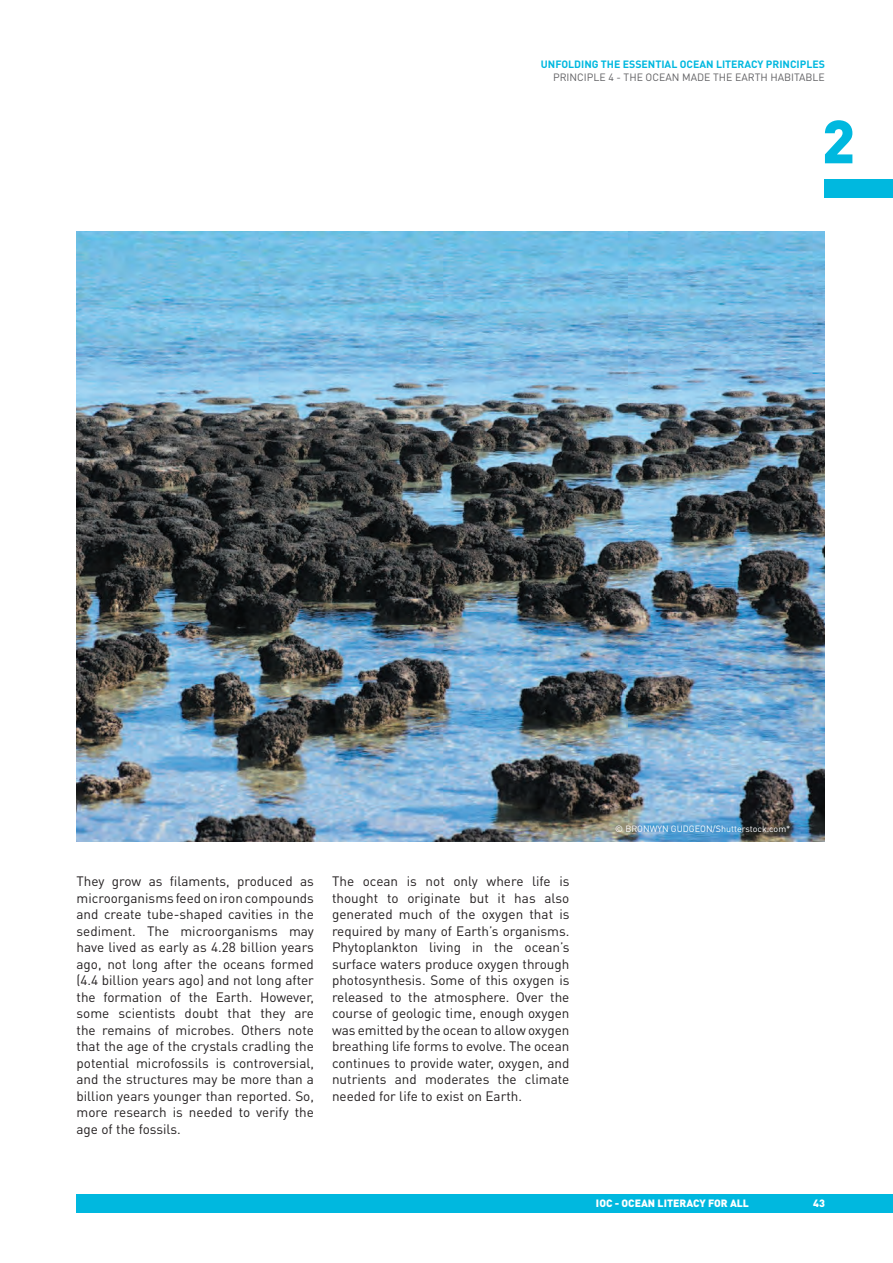
<style>
.page{position:relative;width:893px;height:1263px;background:#fff}
.page>*{position:absolute;margin:0;border:0;box-sizing:border-box;transform-origin:0 0}
.t1{font:900 60px "DINOT";color:#00b8df}
.t2{font:13.5px/16.5px "DINOT";color:#231f20;text-align:justify}
.t3{font:700 10.5px "DINOT";color:#00b8df}
.t4{font:10.5px "DINOT";color:#616164}
.t5{font:900 10.5px "DINOT";color:#fff}
.t6{font:9px "DINOT";color:#fff}
</style>
<div class="page">
<div style="left:77px;top:1194px;width:816px;height:18px;background:#00b8df"></div>
<div style="left:825px;top:179px;width:68px;height:19px;background:#00b8df"></div>
<img style="left:77px;top:232px;width:748px;height:610px">
<p class="t3" style="left:541px;top:57px;width:285px">UNFOLDING THE ESSENTIAL OCEAN LITERACY PRINCIPLES</p>
<p class="t4" style="left:553px;top:71px;width:273px">PRINCIPLE 4 - THE OCEAN MADE THE EARTH HABITABLE</p>
<h1 class="t1" style="left:822px;top:101px;width:35px">2</h1>
<p class="t2" style="left:77px;top:873px;width:239px">They grow as filaments, produced as microorganisms feed on iron compounds and create tube-shaped cavities in the sediment. The microorganisms may have lived as early as 4.28 billion years ago, not long after the oceans formed (4.4 billion years ago) and not long after the formation of the Earth. However, some scientists doubt that they are the remains of microbes. Others note that the age of the crystals cradling the potential microfossils is controversial, and the structures may be more than a billion years younger than reported. So, more research is needed to verify the age of the fossils.</p>
<p class="t2" style="left:332px;top:873px;width:239px">The ocean is not only where life is thought to originate but it has also generated much of the oxygen that is required by many of Earth’s organisms.<br>Phytoplankton living in the ocean’s surface waters produce oxygen through photosynthesis. Some of this oxygen is released to the atmosphere. Over the course of geologic time, enough oxygen was emitted by the ocean to allow oxygen breathing life forms to evolve. The ocean continues to provide water, oxygen, and nutrients and moderates the climate needed for life to exist on Earth.</p>
<p class="t6" style="left:615px;top:823px;width:177px">© BRONWYN GUDGEON/Shutterstock.com*</p>
<p class="t5" style="left:596px;top:1196px;width:155px">IOC - OCEAN LITERACY FOR ALL</p>
<p class="t5" style="left:813px;top:1196px;width:13px">43</p>
</div>
